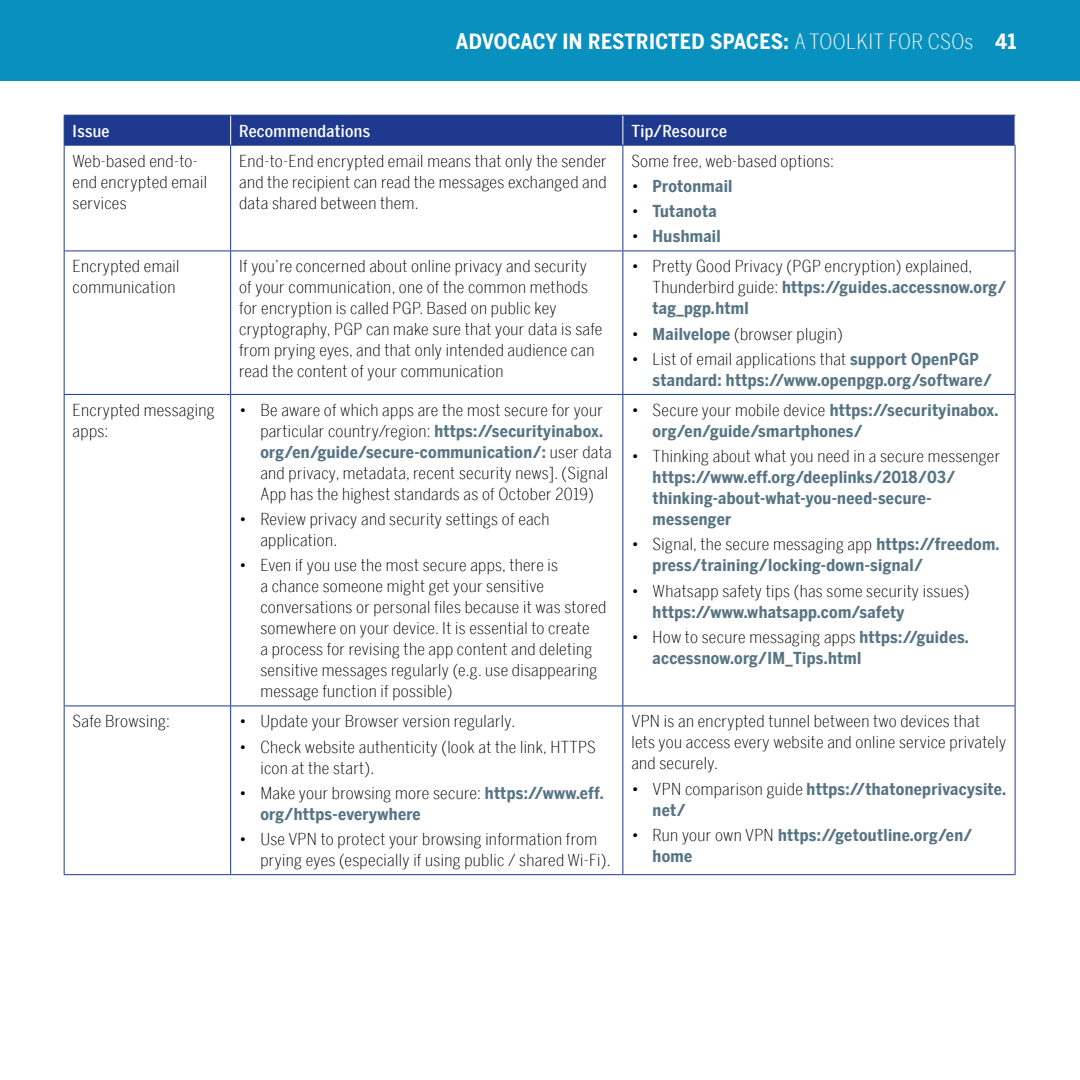
<style>
.page{position:relative;width:1080px;height:1080px;background:#fff}
.page>*{position:absolute;margin:0;border:0;box-sizing:border-box;transform-origin:0 0}
.t1{font:700 21px "Benton Sans Condensed";letter-spacing:.015em;color:#fff}
.t2{font:300 16.5px/21px "Benton Sans Condensed";letter-spacing:.02em;color:#000}
.t3{font:700 16.5px/21px "Benton Sans Condensed";letter-spacing:.02em;color:#567483}
.t4{font:500 16.5px "Benton Sans Condensed";letter-spacing:.02em;color:#fff}
.s1{font-weight:300}
.s2{font-weight:300;color:#000}
.s3{font-weight:700;color:#567483}
</style>
<div class="page">
<div style="left:0;top:0;width:1080px;height:81px;background:#0891bf"></div>
<hr style="left:230px;top:146px;width:1px;height:105px;background:#1e398d">
<hr style="left:622px;top:146px;width:1px;height:105px;background:#1e398d">
<hr style="left:64px;top:251px;width:167px;height:1px;background:#1e398d">
<hr style="left:231px;top:251px;width:392px;height:1px;background:#1e398d">
<hr style="left:230px;top:251px;width:1px;height:143px;background:#1e398d">
<hr style="left:623px;top:251px;width:392px;height:1px;background:#1e398d">
<hr style="left:622px;top:251px;width:1px;height:143px;background:#1e398d">
<hr style="left:230px;top:395px;width:1px;height:311px;background:#1e398d">
<hr style="left:622px;top:395px;width:1px;height:311px;background:#1e398d">
<hr style="left:230px;top:706px;width:1px;height:168px;background:#1e398d">
<hr style="left:622px;top:706px;width:1px;height:168px;background:#1e398d">
<hr style="left:64px;top:146px;width:1px;height:105px;background:#1e398d">
<hr style="left:1015px;top:146px;width:1px;height:105px;background:#1e398d">
<hr style="left:64px;top:251px;width:1px;height:143px;background:#1e398d">
<hr style="left:1015px;top:251px;width:1px;height:143px;background:#1e398d">
<hr style="left:64px;top:394px;width:167px;height:1px;background:#1e398d">
<hr style="left:64px;top:395px;width:1px;height:311px;background:#1e398d">
<hr style="left:231px;top:394px;width:392px;height:1px;background:#1e398d">
<hr style="left:623px;top:394px;width:392px;height:1px;background:#1e398d">
<hr style="left:1015px;top:395px;width:1px;height:311px;background:#1e398d">
<hr style="left:64px;top:706px;width:167px;height:1px;background:#1e398d">
<hr style="left:64px;top:706px;width:1px;height:168px;background:#1e398d">
<hr style="left:231px;top:706px;width:392px;height:1px;background:#1e398d">
<hr style="left:623px;top:706px;width:392px;height:1px;background:#1e398d">
<hr style="left:1015px;top:706px;width:1px;height:168px;background:#1e398d">
<hr style="left:64px;top:874px;width:167px;height:1px;background:#1e398d">
<hr style="left:231px;top:874px;width:392px;height:1px;background:#1e398d">
<hr style="left:623px;top:874px;width:392px;height:1px;background:#1e398d">
<hr style="left:64px;top:145px;width:167px;height:1px;background:#1e398d">
<hr style="left:231px;top:145px;width:392px;height:1px;background:#1e398d">
<hr style="left:623px;top:145px;width:392px;height:1px;background:#1e398d">
<div style="left:64px;top:115px;width:952px;height:30px;background:#1e398d"></div>
<p class="t1" style="left:456px;top:26px;width:562px">ADVOCACY IN RESTRICTED SPACES: <span class="s1">A TOOLKIT FOR CSOs</span> 41</p>
<p class="t4" style="left:73px;top:119px;width:38px">Issue</p>
<p class="t4" style="left:239px;top:119px;width:132px">Recommendations</p>
<p class="t4" style="left:631px;top:119px;width:97px">Tip/Resource</p>
<p class="t2" style="left:73px;top:149px;width:136px">Web-based end-to&shy;end encrypted email services</p>
<p class="t2" style="left:239px;top:149px;width:369px;text-align:justify">End-to-End encrypted email means that only the sender and the recipient can read the messages exchanged and data shared between them.</p>
<p class="t2" style="left:631px;top:149px;width:204px">Some free, web-based options:</p>
<p class="t3" style="left:631px;top:175px;width:103px"><span class="s2">•</span> Protonmail</p>
<p class="t3" style="left:631px;top:200px;width:87px"><span class="s2">•</span> Tutanota</p>
<p class="t3" style="left:631px;top:225px;width:91px"><span class="s2">•</span> Hushmail</p>
<p class="t2" style="left:73px;top:255px;width:108px">Encrypted email communication</p>
<p class="t2" style="left:239px;top:255px;width:365px">If you’re concerned about online privacy and security of your communication, one of the common methods for encryption is called PGP. Based on public key cryptography, PGP can make sure that your data is safe from prying eyes, and that only intended audience can read the content of your communication</p>
<p class="t2" style="left:653px;top:255px;width:355px;text-indent:-21px">• Pretty Good Privacy (PGP encryption) explained,<br>Thunderbird guide: <span class="s3">https://guides.accessnow.org/ tag_pgp.html</span></p>
<p class="t2" style="left:631px;top:322px;width:213px">• <span class="s3">Mailvelope</span> (browser plugin)</p>
<p class="t3" style="left:653px;top:348px;width:341px;text-indent:-21px"><span class="s2">• List of email applications that</span> support OpenPGP standard: https://www.openpgp.org/software/</p>
<p class="t2" style="left:73px;top:398px;width:144px">Encrypted messaging apps:</p>
<p class="t2" style="left:260px;top:398px;width:353px;text-indent:-21px">• Be aware of which apps are the most secure for your particular country/region: <span class="s3">https://securityinabox. org/en/guide/secure-communication/:</span> user data and privacy, metadata, recent security news]. (Signal App has the highest standards as of October 2019)</p>
<p class="t2" style="left:260px;top:508px;width:291px;text-indent:-21px">• Review privacy and security settings of each application.</p>
<p class="t2" style="left:260px;top:554px;width:347px;text-indent:-21px">• Even if you use the most secure apps, there is<br>a chance someone might get your sensitive conversations or personal files because it was stored somewhere on your device. It is essential to create<br>a process for revising the app content and deleting sensitive messages regularly (e.g. use disappearing message function if possible)</p>
<p class="t2" style="left:73px;top:710px;width:99px">Safe Browsing:</p>
<p class="t2" style="left:239px;top:710px;width:278px">• Update your Browser version regularly.</p>
<p class="t2" style="left:260px;top:735px;width:337px;text-indent:-21px">• Check website authenticity (look at the link, HTTPS icon at the start).</p>
<p class="t3" style="left:260px;top:782px;width:345px;text-indent:-21px"><span class="s2">• Make your browsing more secure:</span> https://www.eff. org/https-everywhere</p>
<p class="t2" style="left:260px;top:828px;width:352px;text-indent:-21px">• Use VPN to protect your browsing information from prying eyes (especially if using public / shared Wi-Fi).</p>
<p class="t3" style="left:653px;top:399px;width:347px;text-indent:-21px"><span class="s2">• Secure your mobile device</span> https://securityinabox. org/en/guide/smartphones/</p>
<p class="t2" style="left:631px;top:445px;width:370px">• Thinking about what you need in a secure messenger</p>
<p class="t3" style="left:653px;top:466px;width:304px">https://www.eff.org/deeplinks/2018/03/ thinking-about-what-you-need-secure&shy;messenger</p>
<p class="t3" style="left:653px;top:534px;width:349px;text-indent:-21px"><span class="s2">• Signal, the secure messaging app</span> https://freedom. press/training/locking-down-signal/</p>
<p class="t2" style="left:631px;top:579px;width:340px">• Whatsapp safety tips (has some security issues)</p>
<p class="t3" style="left:653px;top:601px;width:253px">https://www.whatsapp.com/safety</p>
<p class="t3" style="left:653px;top:626px;width:318px;text-indent:-21px"><span class="s2">• How to secure messaging apps</span> https://guides. accessnow.org/IM_Tips.html</p>
<p class="t2" style="left:631px;top:710px;width:377px">VPN is an encrypted tunnel between two devices that lets you access every website and online service privately and securely.</p>
<p class="t3" style="left:653px;top:778px;width:355px;text-indent:-21px"><span class="s2">• VPN comparison guide</span> https://thatoneprivacysite. net/</p>
<p class="t3" style="left:653px;top:824px;width:321px;text-indent:-21px"><span class="s2">• Run your own VPN</span> https://getoutline.org/en/ home</p>
</div>
